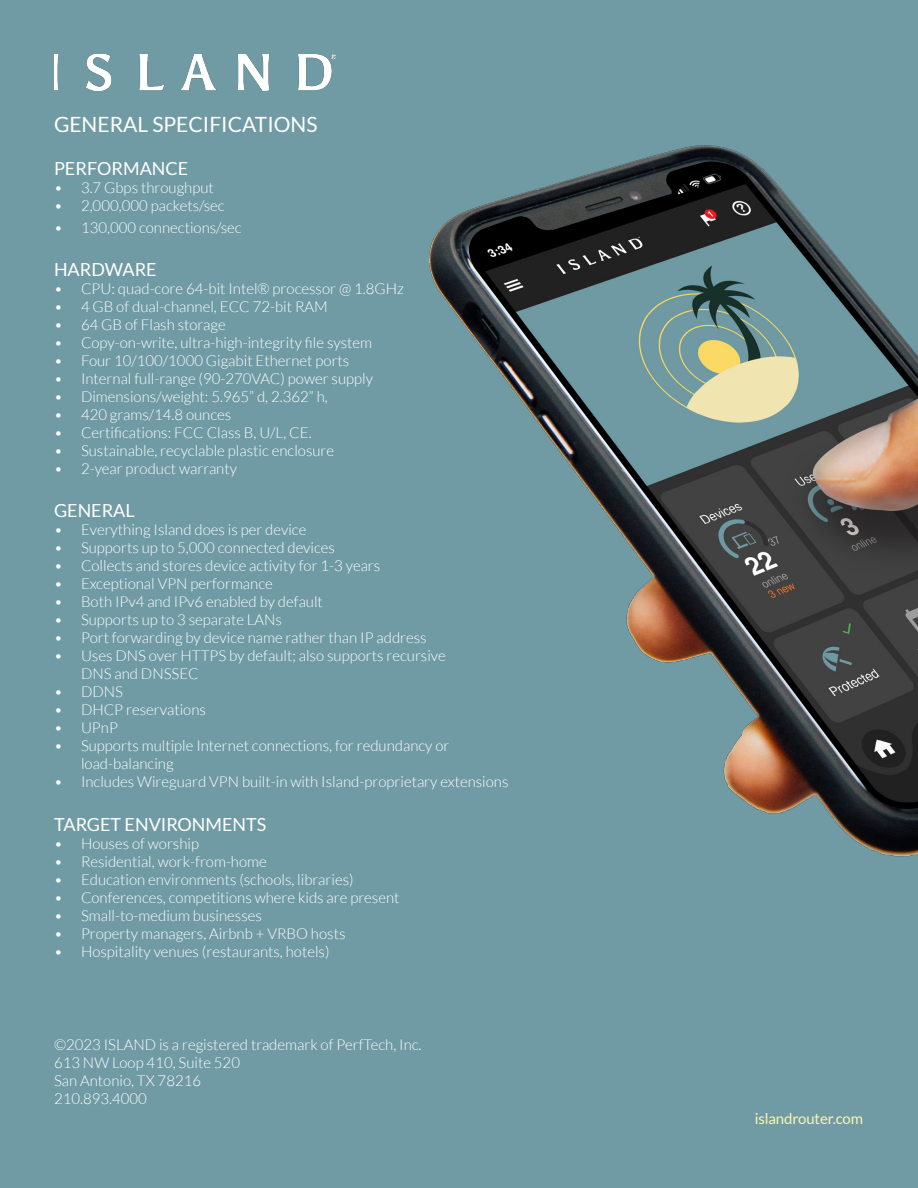
<style>
.page{position:relative;width:918px;height:1188px;background:#709ba4}
.page>*{position:absolute;margin:0;border:0;box-sizing:border-box;transform-origin:0 0}
.t1{font:21px "Lato";color:#fff}
.t2{font:18px "Lato";color:#fff}
.t3{font:300 15px/18px "Lato";color:#fff}
.t4{font:15px "Lato";letter-spacing:-.01em;color:#faf6b2}
</style>
<div class="page">
<img style="left:430px;top:146px;width:488px;height:711px">
<img style="left:54px;top:54px;width:281px;height:36px">
<p class="t1" style="left:54px;top:113px;width:265px">GENERAL SPECIFICATIONS</p>
<p class="t2" style="left:54px;top:159px;width:136px">PERFORMANCE</p>
<p class="t3" style="left:54px;top:179px;width:161px">• 3.7 Gbps throughput</p>
<p class="t3" style="left:54px;top:197px;width:172px">• 2,000,000 packets/sec</p>
<p class="t3" style="left:54px;top:219px;width:189px">• 130,000 connections/sec</p>
<p class="t2" style="left:54px;top:260px;width:104px">HARDWARE</p>
<p class="t3" style="left:54px;top:280px;width:351px">• CPU: quad-core 64-bit Intel® processor @ 1.8GHz</p>
<p class="t3" style="left:54px;top:298px;width:275px">• 4 GB of dual-channel, ECC 72-bit RAM</p>
<p class="t3" style="left:54px;top:316px;width:173px">• 64 GB of Flash storage</p>
<p class="t3" style="left:54px;top:334px;width:320px">• Copy-on-write, ultra-high-integrity file system</p>
<p class="t3" style="left:54px;top:352px;width:297px">• Four 10/100/1000 Gigabit Ethernet ports</p>
<p class="t3" style="left:54px;top:370px;width:321px">• Internal full-range (90-270VAC) power supply</p>
<p class="t3" style="left:54px;top:388px;width:275px">• Dimensions/weight: 5.965” d, 2.362” h,</p>
<p class="t3" style="left:54px;top:406px;width:179px">• 420 grams/14.8 ounces</p>
<p class="t3" style="left:54px;top:424px;width:259px">• Certifications: FCC Class B, U/L, CE.</p>
<p class="t3" style="left:54px;top:442px;width:282px">• Sustainable, recyclable plastic enclosure</p>
<p class="t3" style="left:54px;top:460px;width:185px">• 2-year product warranty</p>
<p class="t2" style="left:54px;top:501px;width:82px">GENERAL</p>
<p class="t3" style="left:54px;top:521px;width:254px">• Everything Island does is per device</p>
<p class="t3" style="left:54px;top:539px;width:283px">• Supports up to 5,000 connected devices</p>
<p class="t3" style="left:54px;top:557px;width:328px">• Collects and stores device activity for 1-3 years</p>
<p class="t3" style="left:54px;top:575px;width:220px">• Exceptional VPN performance</p>
<p class="t3" style="left:54px;top:593px;width:270px">• Both IPv4 and IPv6 enabled by default</p>
<p class="t3" style="left:54px;top:611px;width:230px">• Supports up to 3 separate LANs</p>
<p class="t3" style="left:54px;top:629px;width:374px">• Port forwarding by device name rather than IP address</p>
<p class="t3" style="left:81px;top:647px;width:366px;text-indent:-27px">• Uses DNS over HTTPS by default; also supports recursive<br>DNS and DNSSEC</p>
<p class="t3" style="left:54px;top:683px;width:70px">• DDNS</p>
<p class="t3" style="left:54px;top:701px;width:153px">• DHCP reservations</p>
<p class="t3" style="left:54px;top:719px;width:65px">• UPnP</p>
<p class="t3" style="left:81px;top:737px;width:370px;text-indent:-27px">• Supports multiple Internet connections, for redundancy or load-balancing</p>
<p class="t3" style="left:54px;top:773px;width:456px">• Includes Wireguard VPN built-in with Island-proprietary extensions</p>
<p class="t2" style="left:54px;top:814px;width:214px">TARGET ENVIRONMENTS</p>
<p class="t3" style="left:54px;top:834px;width:147px">• Houses of worship</p>
<p class="t3" style="left:54px;top:852px;width:214px">• Residential, work-from-home</p>
<p class="t3" style="left:54px;top:870px;width:301px">• Education environments (schools, libraries)</p>
<p class="t3" style="left:54px;top:888px;width:347px">• Conferences, competitions where kids are present</p>
<p class="t3" style="left:54px;top:906px;width:209px">• Small-to-medium businesses</p>
<p class="t3" style="left:54px;top:924px;width:293px">• Property managers, Airbnb + VRBO hosts</p>
<p class="t3" style="left:54px;top:942px;width:277px">• Hospitality venues (restaurants, hotels)</p>
<p class="t3" style="left:54px;top:1036px;width:369px">©2023 ISLAND is a registered trademark of PerfTech, Inc.</p>
<p class="t3" style="left:54px;top:1054px;width:188px">613 NW Loop 410, Suite 520</p>
<p class="t3" style="left:54px;top:1072px;width:149px">San Antonio, TX 78216</p>
<p class="t3" style="left:54px;top:1090px;width:94px">210.893.4000</p>
<p class="t4" style="left:755px;top:1110px;width:110px">islandrouter.com</p>
</div>
